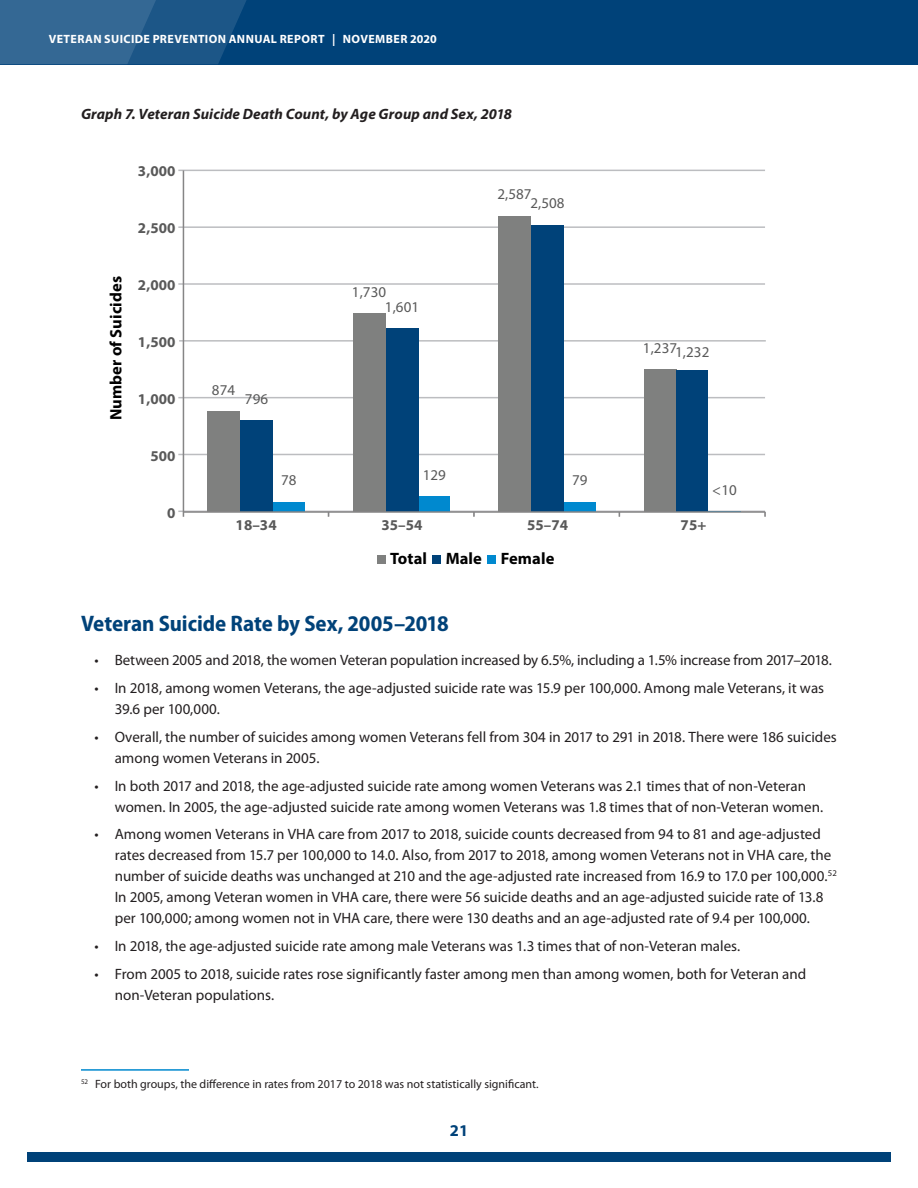
<style>
.page{position:relative;width:918px;height:1188px;background:#fff}
.page>*{position:absolute;margin:0;border:0;box-sizing:border-box;transform-origin:0 0}
.t1{font:700 semi-condensed 22.5px "Myriad Pro";letter-spacing:-.005em;color:#004279}
.t2{font:700 16.5px "Myriad Pro";letter-spacing:.005em;color:#000}
.t3{font:700 16.5px "Myriad Pro";color:#004279}
.t4{font:15px/21px "Myriad Pro";color:#231f20}
.t5{font:italic 700 15px "Myriad Pro";letter-spacing:.005em;color:#231f20}
.t6{font:700 15px "Myriad Pro";letter-spacing:.005em;color:#595959}
.t7{font:15px "Myriad Pro";letter-spacing:.005em;color:#595959}
.Endnote_text{font:12px "Myriad Pro";color:#231f20}
.t8{font:700 12px "Myriad Pro";letter-spacing:.035em;color:#fff}
</style>
<div class="page">
<div style="left:27px;top:1152px;width:864px;height:10px;background:#004279"></div>
<div style="left:0;top:0;width:918px;height:64px;background:#004279"></div>
<svg style="left:0;top:0;width:246px;height:64px;background:#285f8d"></svg>
<hr style="left:81px;top:1069px;width:108px;height:2px;background:#0089cf">
<hr style="left:178px;top:511px;width:587px;height:1px;background:#bcbdc0">
<hr style="left:178px;top:454px;width:587px;height:1px;background:#bcbdc0">
<hr style="left:178px;top:397px;width:587px;height:1px;background:#bcbdc0">
<hr style="left:179px;top:340px;width:587px;height:2px;background:#bcbdc0">
<hr style="left:178px;top:283px;width:587px;height:2px;background:#bcbdc0">
<hr style="left:178px;top:226px;width:587px;height:2px;background:#bcbdc0">
<hr style="left:178px;top:170px;width:587px;height:1px;background:#bcbdc0">
<div style="left:644px;top:370px;width:33px;height:142px;background:#7f807f"></div>
<div style="left:677px;top:371px;width:31px;height:141px;background:#004279"></div>
<div style="left:240px;top:421px;width:33px;height:91px;background:#004279"></div>
<div style="left:207px;top:412px;width:33px;height:100px;background:#7f807f"></div>
<div style="left:273px;top:502px;width:32px;height:10px;background:#0089cf"></div>
<div style="left:353px;top:314px;width:33px;height:198px;background:#7f807f"></div>
<div style="left:419px;top:497px;width:31px;height:15px;background:#0089cf"></div>
<div style="left:386px;top:329px;width:33px;height:183px;background:#004279"></div>
<div style="left:531px;top:225px;width:33px;height:287px;background:#004279"></div>
<div style="left:498px;top:216px;width:33px;height:296px;background:#7f807f"></div>
<div style="left:564px;top:502px;width:32px;height:10px;background:#0089cf"></div>
<hr style="left:183px;top:171px;width:1px;height:341px;background:#868586">
<hr style="left:183px;top:511px;width:582px;height:2px;background:#868586">
<div style="left:377px;top:555px;width:9px;height:8px;background:#7f807f"></div>
<div style="left:433px;top:555px;width:8px;height:8px;background:#004279"></div>
<div style="left:488px;top:555px;width:8px;height:8px;background:#0089cf"></div>
<p class="t8" style="left:49px;top:31px;width:390px">VETERAN SUICIDE PREVENTION ANNUAL REPORT | NOVEMBER 2020</p>
<h3 class="t5" style="left:81px;top:104px;width:433px">Graph 7. Veteran Suicide Death Count, by Age Group and Sex, 2018</h3>
<p class="t6" style="left:138px;top:161px;width:39px">3,000</p>
<p class="t2" style="left:105px;top:420px;width:146px;rotate:-90deg">Number of Suicides</p>
<p class="t6" style="left:138px;top:218px;width:39px">2,500</p>
<p class="t6" style="left:138px;top:275px;width:39px">2,000</p>
<p class="t6" style="left:138px;top:332px;width:39px">1,500</p>
<p class="t6" style="left:138px;top:389px;width:39px">1,000</p>
<p class="t6" style="left:150px;top:446px;width:27px">500</p>
<p class="t6" style="left:167px;top:503px;width:10px">0</p>
<p class="t7" style="left:497px;top:185px;width:36px">2,587</p>
<p class="t7" style="left:530px;top:194px;width:36px">2,508</p>
<p class="t7" style="left:352px;top:283px;width:36px">1,730</p>
<p class="t7" style="left:385px;top:298px;width:36px">1,601</p>
<p class="t7" style="left:212px;top:381px;width:25px">874</p>
<p class="t7" style="left:245px;top:390px;width:25px">796</p>
<p class="t7" style="left:423px;top:466px;width:25px">129</p>
<p class="t7" style="left:281px;top:471px;width:17px">78</p>
<p class="t7" style="left:572px;top:471px;width:17px">79</p>
<p class="t7" style="left:643px;top:341px;width:68px">1,2371,232</p>
<p class="t7" style="left:712px;top:481px;width:26px">&lt;10</p>
<p class="t6" style="left:236px;top:515px;width:43px">18–34</p>
<p class="t6" style="left:381px;top:515px;width:43px">35–54</p>
<p class="t6" style="left:527px;top:515px;width:43px">55–74</p>
<p class="t6" style="left:681px;top:515px;width:27px">75+</p>
<p class="t2" style="left:390px;top:548px;width:38px">Total</p>
<p class="t2" style="left:501px;top:548px;width:55px">Female</p>
<p class="t2" style="left:446px;top:548px;width:38px">Male</p>
<h2 class="t1" style="left:81px;top:611px;width:369px">Veteran Suicide Rate by Sex, 2005–2018</h2>
<p class="t4" style="left:94px;top:649px;width:739px">• Between 2005 and 2018, the women Veteran population increased by 6.5%, including a 1.5% increase from 2017–2018.</p>
<p class="t4" style="left:115px;top:677px;width:711px;text-indent:-20px">• In 2018, among women Veterans, the age-adjusted suicide rate was 15.9 per 100,000. Among male Veterans, it was<br>39.6 per 100,000.</p>
<p class="t4" style="left:115px;top:726px;width:724px;text-indent:-20px">• Overall, the number of suicides among women Veterans fell from 304 in 2017 to 291 in 2018. There were 186 suicides among women Veterans in 2005.</p>
<p class="t4" style="left:115px;top:775px;width:710px;text-indent:-20px">• In both 2017 and 2018, the age-adjusted suicide rate among women Veterans was 2.1 times that of non-Veteran women. In 2005, the age-adjusted suicide rate among women Veterans was 1.8 times that of non-Veteran women.</p>
<p class="t4" style="left:115px;top:823px;width:724px;text-indent:-20px">• Among women Veterans in VHA care from 2017 to 2018, suicide counts decreased from 94 to 81 and age-adjusted rates decreased from 15.7 per 100,000 to 14.0. Also, from 2017 to 2018, among women Veterans not in VHA care, the number of suicide deaths was unchanged at 210 and the age-adjusted rate increased from 16.9 to 17.0 per 100,000.<sup>52<br></sup>In 2005, among Veteran women in VHA care, there were 56 suicide deaths and an age-adjusted suicide rate of 13.8 per 100,000; among women not in VHA care, there were 130 deaths and an age-adjusted rate of 9.4 per 100,000.</p>
<p class="t4" style="left:94px;top:935px;width:647px">• In 2018, the age-adjusted suicide rate among male Veterans was 1.3 times that of non-Veteran males.</p>
<p class="t4" style="left:115px;top:963px;width:693px;text-indent:-20px">• From 2005 to 2018, suicide rates rose significantly faster among men than among women, both for Veteran and non-Veteran populations.</p>
<p class="Endnote_text" style="left:81px;top:1076px;width:459px"><sup>52</sup> For both groups, the difference in rates from 2017 to 2018 was not statistically significant.</p>
<p class="t3" style="left:450px;top:1119px;width:20px">21</p>
</div>
